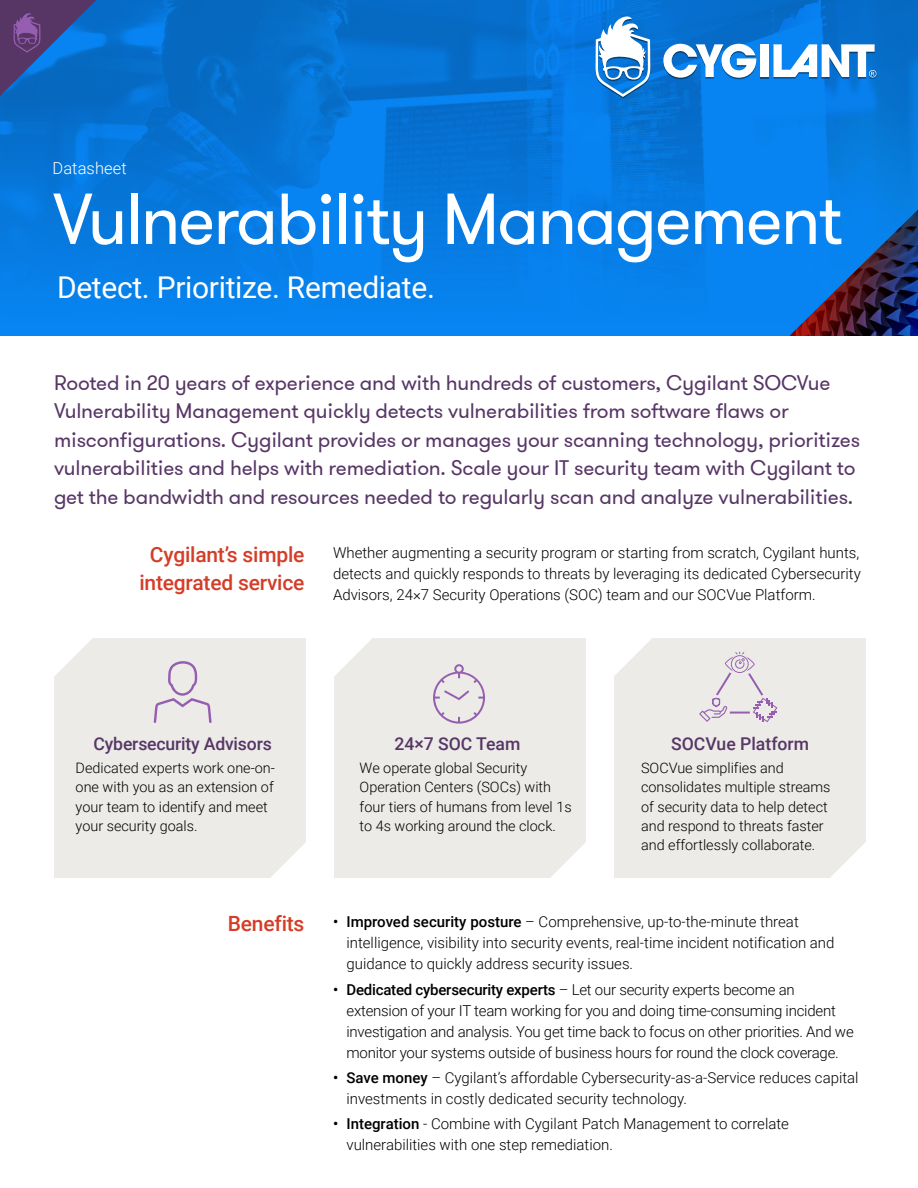
<style>
.page{position:relative;width:918px;height:1188px;background:#fff}
.page>*{position:absolute;margin:0;border:0;box-sizing:border-box;transform-origin:0 0}
.t1{font:72px "GT Walsheim";letter-spacing:-.03em;color:#fff}
.t2{font:30px "Roboto";letter-spacing:-.01em;color:#fff}
.t3{font:21px/28.5px "GT Walsheim";letter-spacing:-.01em;color:#573666}
.t4{font:500 21px/28.5px "Roboto";letter-spacing:-.01em;color:#d43d27;text-align:center}
.t5{font:500 17.55px "Roboto";letter-spacing:-.01em;color:#573666}
.t6{font:300 16.5px "Roboto";letter-spacing:.005em;color:#fff}
.t7{font:300 15px/21px "Roboto";color:#000}
.t8{font:300 14.4px/19.2px "Roboto";color:#000}
.s1{font-weight:500}
</style>
<div class="page">
<img style="left:106px;top:0;width:812px;height:102px">
<div style="left:614px;top:639px;width:251px;height:239px;background:#ecebe8"></div>
<svg style="left:614px;top:638px;width:47px;height:38px"></svg>
<svg style="left:830px;top:833px;width:36px;height:45px"></svg>
<div style="left:334px;top:639px;width:252px;height:239px;background:#ecebe8"></div>
<svg style="left:334px;top:638px;width:47px;height:38px"></svg>
<svg style="left:551px;top:843px;width:35px;height:35px"></svg>
<div style="left:54px;top:639px;width:252px;height:239px;background:#ecebe8"></div>
<svg style="left:54px;top:638px;width:47px;height:38px"></svg>
<svg style="left:271px;top:843px;width:35px;height:35px"></svg>
<svg style="left:154px;top:661px;width:58px;height:62px"></svg>
<svg style="left:433px;top:664px;width:52px;height:60px"></svg>
<div style="left:723px;top:640px;width:36px;height:36px;border:18px solid #ecebe8;border-radius:50%"></div>
<div style="left:694px;top:694px;width:36px;height:36px;border:18px solid #ecebe8;border-radius:50%"></div>
<div style="left:750px;top:694px;width:36px;height:36px;border:18px solid #ecebe8;border-radius:50%"></div>
<svg style="left:699px;top:652px;width:78px;height:70px"></svg>
<div style="left:761px;top:46px;width:8px;height:33px;background:#034b89"></div>
<svg style="left:0;top:0;width:106px;height:102px;background:#2b58a3"></svg>
<svg style="left:0;top:102px;width:918px;height:234px;background:#0879de"></svg>
<svg style="left:663px;top:44px;width:93px;height:35px"></svg>
<div style="left:761px;top:44px;width:8px;height:33px;background:#fff"></div>
<svg style="left:773px;top:44px;width:103px;height:35px"></svg>
<svg style="left:596px;top:16px;width:54px;height:82px"></svg>
<p class="t6" style="left:52px;top:157px;width:76px">Datasheet</p>
<p class="t1" style="left:53px;top:173px;width:791px">Vulnerability Management</p>
<p class="t2" style="left:57px;top:266px;width:379px">Detect. Prioritize. Remediate.</p>
<p class="t3" style="left:54px;top:368px;width:808px">Rooted in 20 years of experience and with hundreds of customers, Cygilant SOCVue Vulnerability Management quickly detects vulnerabilities from software flaws or misconfigurations. Cygilant provides or manages your scanning technology, prioritizes vulnerabilities and helps with remediation. Scale your IT security team with Cygilant to get the bandwidth and resources needed to regularly scan and analyze vulnerabilities.</p>
<p class="t7" style="left:333px;top:542px;width:529px;text-align:justify">Whether augmenting a security program or starting from scratch, Cygilant hunts, detects and quickly responds to threats by leveraging its dedicated Cybersecurity Advisors, 24×7 Security Operations (SOC) team and our SOCVue Platform.</p>
<p class="t4" style="left:139px;top:539px;width:167px">Cygilant’s simple integrated service</p>
<p class="t5" style="left:94px;top:731px;width:180px">Cybersecurity Advisors</p>
<p class="t5" style="left:394px;top:731px;width:128px">24×7 SOC Team</p>
<p class="t5" style="left:671px;top:731px;width:139px">SOCVue Platform</p>
<p class="t8" style="left:76px;top:758px;width:201px">Dedicated experts work one-on&shy;one with you as an extension of your team to identify and meet your security goals.</p>
<p class="t8" style="left:360px;top:758px;width:213px">We operate global Security<br>Operation Centers (SOCs) with four tiers of humans from level 1s to 4s working around the clock.</p>
<p class="t8" style="left:641px;top:758px;width:191px">SOCVue simplifies and consolidates multiple streams of security data to help detect and respond to threats faster and effortlessly collaborate.</p>
<p class="t4" style="left:228px;top:908px;width:78px">Benefits</p>
<p class="t7" style="left:346px;top:911px;width:490px;text-indent:-14px"><span class="s1">• Improved security posture</span> – Comprehensive, up-to-the-minute threat intelligence, visibility into security events, real-time incident notification and guidance to quickly address security issues.</p>
<p class="t7" style="left:346px;top:978px;width:509px;text-indent:-14px"><span class="s1">• Dedicated cybersecurity experts</span> – Let our security experts become an extension of your IT team working for you and doing time-consuming incident investigation and analysis. You get time back to focus on other priorities. And we monitor your systems outside of business hours for round the clock coverage.</p>
<p class="t7" style="left:346px;top:1067px;width:514px;text-indent:-14px"><span class="s1">• Save money</span> – Cygilant’s affordable Cybersecurity-as-a-Service reduces capital investments in costly dedicated security technology.</p>
<p class="t7" style="left:346px;top:1113px;width:444px;text-indent:-14px"><span class="s1">• Integration</span> - Combine with Cygilant Patch Management to correlate vulnerabilities with one step remediation.</p>
</div>
